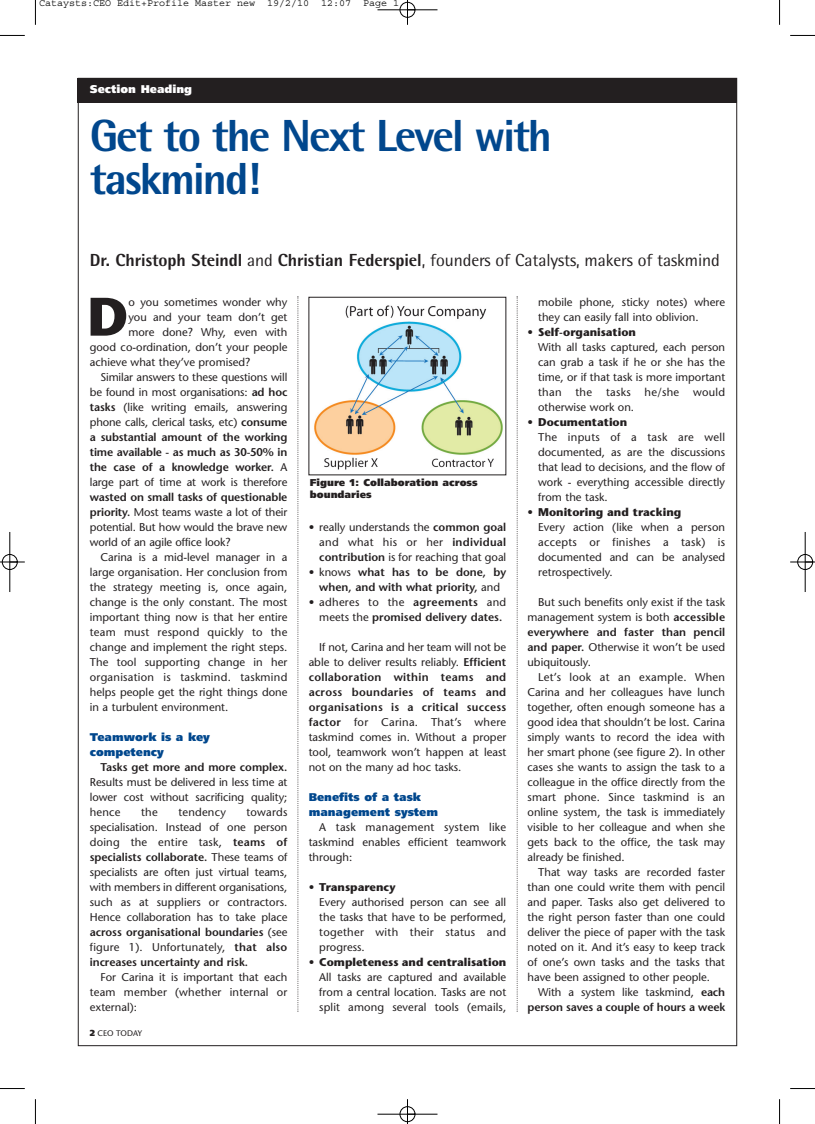
<style>
.page{position:relative;width:815px;height:1124px;background:#fff}
.page>*{position:absolute;margin:0;border:0;box-sizing:border-box;transform-origin:0 0}
.t1{font:700 54px "Stone Sans";color:#231f20}
.t2{font:800 45px/42.5px "Rotis Semi Sans";letter-spacing:-.045em;color:#01478d}
.t3{font:17.5px "Rotis Semi Sans";letter-spacing:-.005em;color:#231f20}
.t4{font:11.25px/15px "Stone Sans";color:#231f20;text-align:justify}
.t5{font:600 11.25px/15px "Stone Sans";letter-spacing:-.01em;color:#231f20;text-align:center}
.t6{font:11.25px/15px "Humanist 777 BT Extra Black B";color:#01478d}
.t7{font:11.25px "Humanist 777 BT Extra Black B";color:#fff}
.t8{font:10px "Courier";color:#000}
.t9{font:10px/12.5px "Humanist 777 BT Extra Black B";color:#231f20}
.t10{font:8.12px "Stone Sans";color:#231f20}
.s1{font-weight:800}
.s2{font-weight:600}
.s3{font-weight:400}
.s4{font-family:"Humanist 777 BT Extra Black B";font-size:8.75px}
.s5{font-weight:700}
</style>
<div class="page">
<div style="left:78px;top:78px;width:659px;height:25px;background:#231f20"></div>
<svg style="left:517px;top:296px;width:1px;height:715px"></svg>
<svg style="left:297px;top:296px;width:1px;height:715px"></svg>
<img style="left:314px;top:305px;width:189px;height:165px">
<svg style="left:35px;top:0;width:1px;height:25px"></svg>
<svg style="left:0;top:35px;width:25px;height:1px"></svg>
<svg style="left:779px;top:0;width:1px;height:25px"></svg>
<svg style="left:790px;top:35px;width:25px;height:1px"></svg>
<svg style="left:35px;top:1099px;width:1px;height:24px"></svg>
<svg style="left:0;top:1088px;width:25px;height:1px"></svg>
<svg style="left:779px;top:1099px;width:1px;height:24px"></svg>
<svg style="left:790px;top:1088px;width:25px;height:1px"></svg>
<div style="left:400px;top:2px;width:15px;height:16px;border:1px solid #fff;border-radius:50%"></div>
<div style="left:2px;top:554px;width:16px;height:15px;border:1px solid #fff;border-radius:50%"></div>
<div style="left:797px;top:554px;width:16px;height:15px;border:1px solid #fff;border-radius:50%"></div>
<hr style="left:377px;top:10px;width:60px;height:1px;background:#000">
<hr style="left:377px;top:1113px;width:60px;height:1px;background:#000">
<hr style="left:10px;top:532px;width:1px;height:60px;background:#000">
<hr style="left:805px;top:532px;width:1px;height:60px;background:#000">
<svg style="left:407px;top:0;width:1px;height:25px"></svg>
<svg style="left:407px;top:1099px;width:1px;height:24px"></svg>
<svg style="left:0;top:561px;width:25px;height:1px"></svg>
<svg style="left:790px;top:561px;width:25px;height:1px"></svg>
<div style="left:400px;top:2px;width:15px;height:15px;border:1px solid #000;border-radius:50%"></div>
<div style="left:400px;top:1106px;width:15px;height:15px;border:1px solid #000;border-radius:50%"></div>
<div style="left:2px;top:554px;width:15px;height:15px;border:1px solid #000;border-radius:50%"></div>
<div style="left:798px;top:554px;width:15px;height:15px;border:1px solid #000;border-radius:50%"></div>
<p class="t8" style="left:39px;top:0;width:361px">Cataysts:CEO Edit+Profile Master new 19/2/10 12:07 Page 1</p>
<p class="t7" style="left:90px;top:85px;width:104px">Section Heading</p>
<h2 class="t2" style="left:90px;top:119px;width:464px">Get to the Next Level with taskmind!</h2>
<h3 class="t3" style="left:90px;top:253px;width:632px"><span class="s1">Dr. Christoph Steindl</span> and <span class="s1">Christian Federspiel</span>, founders of Catalysts, makers of taskmind</h3>
<h1 class="t1" style="left:87px;top:296px;width:43px">D</h1>
<p class="t4" style="left:128px;top:295px;width:161px">o you sometimes wonder why</p>
<p class="t4" style="left:128px;top:310px;width:160px">you and your team don’t get</p>
<p class="t4" style="left:128px;top:325px;width:161px">more done? Why, even with</p>
<p class="t4" style="left:90px;top:340px;width:199px">good co-ordination, don’t your people</p>
<p class="t4" style="left:90px;top:355px;width:162px">achieve what they’ve promised?</p>
<p class="t4" style="left:100px;top:370px;width:188px">Similar answers to these questions will</p>
<p class="t4" style="left:90px;top:385px;width:199px">be found in most organisations: <span class="s2">ad hoc</span></p>
<p class="t4" style="left:90px;top:400px;width:199px"><span class="s2">tasks</span> (like writing emails, answering</p>
<p class="t4" style="left:90px;top:415px;width:199px">phone calls, clerical tasks, etc) <span class="s2">consume</span></p>
<p class="t5" style="left:90px;top:430px;width:199px">a substantial amount of the working</p>
<p class="t5" style="left:90px;top:445px;width:199px">time available - as much as 30-50% in</p>
<p class="t5" style="left:90px;top:460px;width:199px">the case of a knowledge worker. <span class="s3">A</span></p>
<p class="t4" style="left:90px;top:475px;width:199px">large part of time at work is therefore</p>
<p class="t4" style="left:90px;top:490px;width:199px"><span class="s2">wasted on small tasks of questionable priority.</span> Most teams waste a lot of their potential. But how would the brave new world of an agile office look?</p>
<p class="t4" style="left:90px;top:550px;width:199px;text-indent:11px">Carina is a mid-level manager in a large organisation. Her conclusion from the strategy meeting is, once again, change is the only constant. The most important thing now is that her entire team must respond quickly to the change and implement the right steps.<br>The tool supporting change in her organisation is taskmind. taskmind helps people get the right things done in a turbulent environment.</p>
<p class="t6" style="left:90px;top:730px;width:122px">Teamwork is a key competency</p>
<p class="t5" style="left:100px;top:760px;width:188px">Tasks get more and more complex.</p>
<p class="t4" style="left:90px;top:775px;width:199px">Results must be delivered in less time at lower cost without sacrificing quality; hence</p>
<p class="t4" style="left:90px;top:805px;width:199px;text-indent:157px">towards specialisation. Instead of one person doing the entire task, <span class="s2">teams of specialists collaborate.</span> These teams of specialists are often just virtual teams, with members in different organisations, such as at suppliers or contractors.<br>Hence collaboration has to take place <span class="s2">across organisational boundaries</span> (see figure 1). Unfortunately, <span class="s2">that also increases uncertainty and risk.</span></p>
<p class="t4" style="left:90px;top:970px;width:199px;text-indent:11px">For Carina it is important that each team member (whether internal or external):</p>
<p class="t4" style="left:141px;top:805px;width:18px">the</p>
<p class="t4" style="left:178px;top:805px;width:49px">tendency</p>
<p class="t10" style="left:90px;top:1029px;width:54px"><span class="s4">2</span> CEO TODAY</p>
<p class="t9" style="left:310px;top:476px;width:169px">Figure 1: Collaboration across boundaries</p>
<p class="t4" style="left:319px;top:520px;width:188px;text-indent:-11px">• really understands the <span class="s2">common goal </span>and what his or her <span class="s2">individual contribution</span> is for reaching that goal</p>
<p class="t5" style="left:309px;top:565px;width:199px"><span class="s3">• knows</span> what has to be done, by when, and with what priority, <span class="s3">and</span></p>
<p class="t5" style="left:309px;top:595px;width:199px"><span class="s3">• adheres to the</span> agreements <span class="s3">and meets the</span> promised delivery dates.</p>
<p class="t4" style="left:309px;top:640px;width:199px;text-indent:11px">If not, Carina and her team will not be able to deliver results reliably. <span class="s2">Efficient collaboration within teams and across boundaries of teams and organisations is a critical success factor</span> for Carina. That’s where taskmind comes in. Without a proper tool, teamwork won’t happen at least not on the many ad hoc tasks.</p>
<p class="t6" style="left:309px;top:790px;width:131px">Benefits of a task management system</p>
<p class="t4" style="left:309px;top:820px;width:199px;text-indent:11px">A task management system like taskmind enables efficient teamwork through:</p>
<p class="t4" style="left:319px;top:880px;width:188px;text-align:left;text-indent:-11px">• <span class="s5">Transparency<br></span>Every authorised person can see all the tasks that have to be performed, together with their status and progress.</p>
<p class="t4" style="left:319px;top:955px;width:188px;text-indent:-11px">• <span class="s5">Completeness and centralisation </span>All tasks are captured and available from a central location. Tasks are not split among several tools (emails,</p>
<p class="t4" style="left:538px;top:295px;width:188px">mobile phone, sticky notes) where they can easily fall into oblivion.</p>
<p class="t4" style="left:538px;top:325px;width:189px;text-align:left;text-indent:-11px">• <span class="s5">Self-organisation<br></span>With all tasks captured, each person can grab a task if he or she has the time, or if that task is more important than the tasks he/she would otherwise work on.</p>
<p class="t4" style="left:538px;top:415px;width:188px;text-align:left;text-indent:-11px">• <span class="s5">Documentation<br></span>The inputs of a task are well documented, as are the discussions that lead to decisions, and the flow of work - everything accessible directly from the task.</p>
<p class="t4" style="left:538px;top:505px;width:188px;text-align:left;text-indent:-11px">• <span class="s5">Monitoring and tracking<br></span>Every action (like when a person accepts or finishes a task) is documented and can be analysed retrospectively.</p>
<p class="t4" style="left:528px;top:595px;width:199px;text-indent:11px">But such benefits only exist if the task management system is both <span class="s2">accessible everywhere and faster than pencil and paper.</span> Otherwise it won’t be used ubiquitously.</p>
<p class="t4" style="left:528px;top:670px;width:199px;text-indent:11px">Let’s look at an example. When Carina and her colleagues have lunch together, often enough someone has a good idea that shouldn’t be lost. Carina simply wants to record the idea with her smart phone (see figure 2). In other cases she wants to assign the task to a colleague in the office directly from the smart phone. Since taskmind is an online system, the task is immediately visible to her colleague and when she gets back to the office, the task may already be finished.</p>
<p class="t4" style="left:528px;top:865px;width:199px;text-indent:11px">That way tasks are recorded faster than one could write them with pencil and paper. Tasks also get delivered to the right person faster than one could deliver the piece of paper with the task noted on it. And it’s easy to keep track of one’s own tasks and the tasks that have been assigned to other people.</p>
<p class="t5" style="left:528px;top:985px;width:199px;text-align:right"><span class="s3">With a system like taskmind,</span> each person saves a couple of hours a week</p>
</div>
